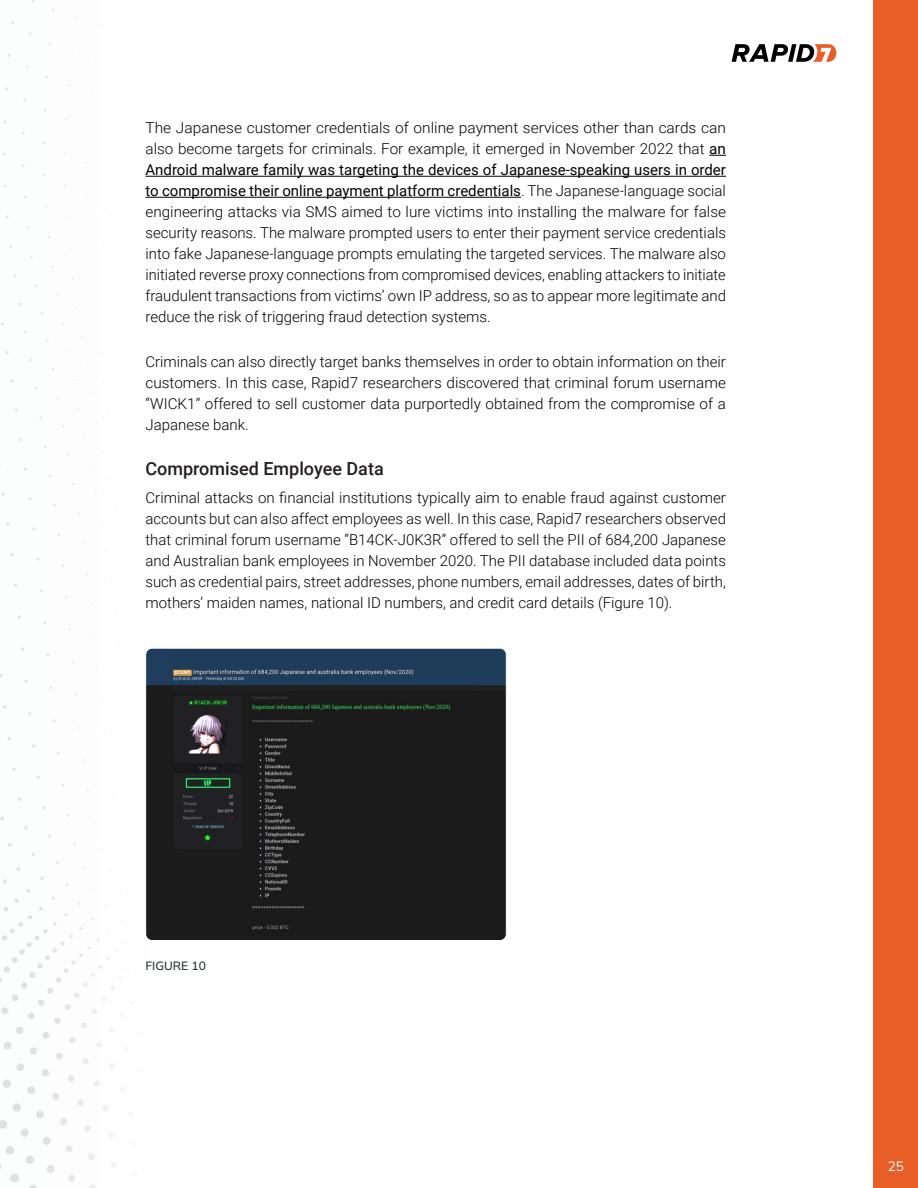
<style>
.page{position:relative;width:918px;height:1188px;background:#fff}
.page>*{position:absolute;margin:0;border:0;box-sizing:border-box;transform-origin:0 0}
.t1{font:500 18px "Roboto";color:#231f20}
.Body{font:300 15px/21px "Roboto";color:#020303;text-align:justify}
.t2{font:13.5px "Mulish";color:#fff}
.Figure{font:500 12px "Mulish";color:#242b2e}
.s1{font-weight:400}
</style>
<div class="page">
<svg style="left:732px;top:44px;width:104px;height:18px"></svg>
<svg style="left:709px;top:155px;width:17px;height:1px"></svg>
<hr style="left:146px;top:176px;width:580px;height:1px;background:#020303">
<hr style="left:146px;top:197px;width:375px;height:1px;background:#020303">
<img style="left:148px;top:648px;width:357px;height:291px">
<div style="left:874px;top:0;width:44px;height:1188px;background:#e85e26"></div>
<svg style="left:3px;top:879px;width:4px;height:4px"></svg>
<svg style="left:16px;top:867px;width:4px;height:4px"></svg>
<svg style="left:8px;top:843px;width:4px;height:4px"></svg>
<svg style="left:4px;top:1042px;width:8px;height:8px"></svg>
<svg style="left:16px;top:1027px;width:7px;height:7px"></svg>
<svg style="left:0;top:899px;width:44px;height:120px"></svg>
<svg style="left:87px;top:939px;width:12px;height:10px"></svg>
<svg style="left:3px;top:1079px;width:8px;height:9px"></svg>
<svg style="left:16px;top:1063px;width:8px;height:8px"></svg>
<svg style="left:30px;top:1047px;width:7px;height:8px"></svg>
<svg style="left:42px;top:1032px;width:7px;height:7px"></svg>
<svg style="left:54px;top:1017px;width:7px;height:7px"></svg>
<svg style="left:65px;top:1004px;width:6px;height:6px"></svg>
<svg style="left:34px;top:907px;width:49px;height:91px"></svg>
<svg style="left:0;top:1120px;width:7px;height:9px"></svg>
<svg style="left:12px;top:1103px;width:9px;height:9px"></svg>
<svg style="left:27px;top:1086px;width:8px;height:8px"></svg>
<svg style="left:42px;top:1069px;width:7px;height:8px"></svg>
<svg style="left:56px;top:1053px;width:7px;height:7px"></svg>
<svg style="left:69px;top:1037px;width:6px;height:6px"></svg>
<svg style="left:81px;top:1022px;width:6px;height:6px"></svg>
<svg style="left:92px;top:1009px;width:5px;height:5px"></svg>
<svg style="left:102px;top:997px;width:4px;height:4px"></svg>
<svg style="left:83px;top:958px;width:25px;height:29px"></svg>
<svg style="left:5px;top:1146px;width:9px;height:9px"></svg>
<svg style="left:20px;top:1129px;width:9px;height:8px"></svg>
<svg style="left:36px;top:1111px;width:8px;height:8px"></svg>
<svg style="left:52px;top:1093px;width:7px;height:7px"></svg>
<svg style="left:68px;top:1075px;width:6px;height:7px"></svg>
<svg style="left:83px;top:1058px;width:6px;height:6px"></svg>
<svg style="left:96px;top:1042px;width:6px;height:5px"></svg>
<svg style="left:10px;top:1173px;width:9px;height:9px"></svg>
<svg style="left:26px;top:1156px;width:8px;height:8px"></svg>
<svg style="left:43px;top:1137px;width:8px;height:8px"></svg>
<svg style="left:60px;top:1118px;width:7px;height:7px"></svg>
<svg style="left:77px;top:1099px;width:7px;height:7px"></svg>
<svg style="left:94px;top:1081px;width:6px;height:6px"></svg>
<svg style="left:29px;top:1185px;width:8px;height:3px"></svg>
<svg style="left:47px;top:1165px;width:8px;height:8px"></svg>
<svg style="left:66px;top:1145px;width:7px;height:7px"></svg>
<svg style="left:84px;top:1125px;width:7px;height:7px"></svg>
<svg style="left:103px;top:1106px;width:5px;height:5px"></svg>
<svg style="left:68px;top:1175px;width:7px;height:7px"></svg>
<svg style="left:88px;top:1153px;width:7px;height:7px"></svg>
<svg style="left:89px;top:1184px;width:7px;height:4px"></svg>
<p class="Body" style="left:146px;top:116px;width:582px">The Japanese customer credentials of online payment services other than cards can also become targets for criminals. For example, it emerged in November 2022 that <span class="s1">an Android malware family was targeting the devices of Japanese-speaking users in order to compromise their online payment platform credentials</span>. The Japanese-language social engineering attacks via SMS aimed to lure victims into installing the malware for false security reasons. The malware prompted users to enter their payment service credentials into fake Japanese-language prompts emulating the targeted services. The malware also initiated reverse proxy connections from compromised devices, enabling attackers to initiate fraudulent transactions from victims’ own IP address, so as to appear more legitimate and reduce the risk of triggering fraud detection systems.</p>
<p class="Body" style="left:146px;top:350px;width:582px">Criminals can also directly target banks themselves in order to obtain information on their customers. In this case, Rapid7 researchers discovered that criminal forum username “WICK1” offered to sell customer data purportedly obtained from the compromise of a Japanese bank.</p>
<h2 class="t1" style="left:146px;top:456px;width:240px">Compromised Employee Data</h2>
<p class="Body" style="left:146px;top:486px;width:582px">Criminal attacks on financial institutions typically aim to enable fraud against customer accounts but can also affect employees as well. In this case, Rapid7 researchers observed that criminal forum username “B14CK-J0K3R” offered to sell the PII of 684,200 Japanese and Australian bank employees in November 2020. The PII database included data points such as credential pairs, street addresses, phone numbers, email addresses, dates of birth, mothers’ maiden names, national ID numbers, and credit card details (Figure 10).</p>
<p class="Figure" style="left:146px;top:958px;width:62px">FIGURE 10</p>
<p class="t2" style="left:888px;top:1157px;width:18px">25</p>
</div>
